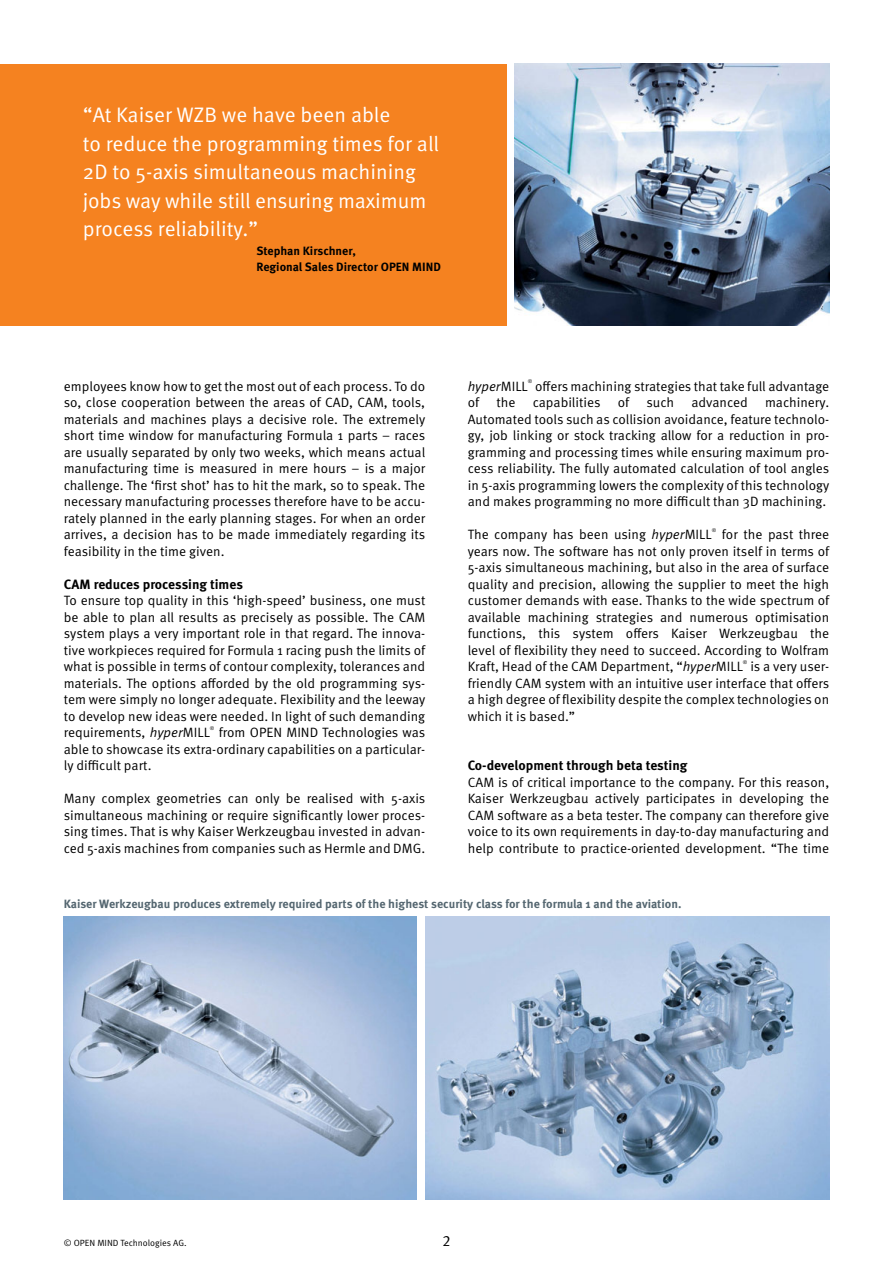
<style>
.page{position:relative;width:893px;height:1263px;background:#fff}
.page>*{position:absolute;margin:0;border:0;box-sizing:border-box;transform-origin:0 0}
.t1{font:21px/28.5px "Meta Pro";letter-spacing:-.005em;color:#fff}
.t2{font:15px "Meta Pro";color:#000}
.t3{font:13.5px/16.5px "Meta Pro";color:#000;text-align:justify}
.t4{font:700 13.5px "Meta Pro";color:#000}
.t5{font:italic 13.5px "Meta Pro";color:#000}
.t6{font:700 12px "Meta Pro";color:#546670}
.t7{font:700 12px/16.5px "Meta Pro";color:#000}
.t8{font:9px "Meta Pro";color:#000}
.t9{font:5.25px "Meta Pro";color:#000}
.s1{font-style:italic}
.s2{font-style:normal}
</style>
<div class="page">
<img style="left:514px;top:64px;width:315px;height:261px">
<div style="left:0;top:64px;width:506px;height:261px;background:#f58220"></div>
<img style="left:425px;top:916px;width:404px;height:283px">
<img style="left:64px;top:916px;width:353px;height:283px">
<h1 class="t1" style="left:83px;top:101px;width:358px">“At Kaiser WZB we have been able<br>to reduce the programming times for all 2D to 5-axis simultaneous machining jobs way while still ensuring maximum process reliability.”</h1>
<p class="t7" style="left:256px;top:243px;width:186px">Stephan Kirschner,<br>Regional Sales Director OPEN MIND</p>
<p class="t3" style="left:64px;top:378px;width:363px">employees know how to get the most out of each process. To do so, close cooperation between the areas of CAD, CAM, tools, materials and machines plays a decisive role. The extremely short time window for manufacturing Formula 1 parts – races are usually separated by only two weeks, which means actual manufacturing time is measured in mere hours – is a major challenge. The ‘first shot’ has to hit the mark, so to speak. The necessary manufacturing processes therefore have to be accu&shy;rately planned in the early planning stages. For when an order arrives, a decision has to be made immediately regarding its feasibility in the time given.</p>
<p class="t4" style="left:64px;top:575px;width:181px">CAM reduces processing times</p>
<p class="t3" style="left:64px;top:592px;width:363px">To ensure top quality in this ‘high-speed’ business, one must be able to plan all results as precisely as possible. The CAM system plays a very important role in that regard. The innova&shy;tive workpieces required for Formula 1 racing push the limits of what is possible in terms of contour complexity, tolerances and materials. The options afforded by the old programming sys&shy;tem were simply no longer adequate. Flexibility and the leeway to develop new ideas were needed. In light of such demanding requirements, <span class="s1">hyper</span>MILL</p>
<p class="t9" style="left:210px;top:725px;width:6px">®</p>
<p class="t3" style="left:64px;top:724px;width:363px;text-indent:155px">from OPEN MIND Technologies was able to showcase its extra-ordinary capabilities on a particular&shy;ly difficult part.</p>
<p class="t3" style="left:64px;top:790px;width:363px">Many complex geometries can only be realised with 5-axis simultaneous machining or require significantly lower proces&shy;sing times. That is why Kaiser Werkzeugbau invested in advan&shy;ced 5-axis machines from companies such as Hermle and DMG.</p>
<p class="t5" style="left:468px;top:378px;width:62px">hyper<span class="s2">MILL</span></p>
<p class="t9" style="left:528px;top:378px;width:6px">®</p>
<p class="t3" style="left:535px;top:378px;width:296px">offers machining strategies that take full advantage</p>
<p class="t3" style="left:468px;top:394px;width:13px">of</p>
<p class="t3" style="left:496px;top:394px;width:21px">the</p>
<p class="t3" style="left:533px;top:394px;width:69px">capabilities</p>
<p class="t3" style="left:618px;top:394px;width:13px">of</p>
<p class="t3" style="left:646px;top:394px;width:29px">such</p>
<p class="t3" style="left:691px;top:394px;width:58px">advanced</p>
<p class="t3" style="left:468px;top:394px;width:363px;text-indent:297px">machinery.<br>Automated tools such as collision avoidance, feature technolo&shy;gy, job linking or stock tracking allow for a reduction in pro&shy;gramming and processing times while ensuring maximum pro&shy;cess reliability. The fully automated calculation of tool angles in 5-axis programming lowers the complexity of this technology and makes programming no more difficult than 3D machining.</p>
<p class="t3" style="left:468px;top:526px;width:245px">The company has been using <span class="s1">hyper</span>MILL</p>
<p class="t9" style="left:712px;top:527px;width:6px">®</p>
<p class="t3" style="left:468px;top:526px;width:363px;text-indent:254px">for the past three years now. The software has not only proven itself in terms of 5-axis simultaneous machining, but also in the area of surface quality and precision, allowing the supplier to meet the high customer demands with ease. Thanks to the wide spectrum of available machining strategies and numerous optimisation functions, this system offers Kaiser Werkzeugbau the level of flexibility they need to succeed. According to Wolfram Kraft, Head of the CAM Department, “<span class="s1">hyper</span>MILL</p>
<p class="t9" style="left:743px;top:659px;width:6px">®</p>
<p class="t3" style="left:468px;top:658px;width:363px;text-indent:283px">is a very user&shy;friendly CAM system with an intuitive user interface that offers a high degree of flexibility despite the complex technologies on which it is based.”</p>
<p class="t4" style="left:468px;top:757px;width:221px">Co-development through beta testing</p>
<p class="t3" style="left:468px;top:774px;width:363px">CAM is of critical importance to the company. For this reason, Kaiser Werkzeugbau actively participates in developing the CAM software as a beta tester. The company can therefore give voice to its own requirements in day-to-day manufacturing and help contribute to practice-oriented development. “The time</p>
<p class="t6" style="left:64px;top:897px;width:619px">Kaiser Werkzeugbau produces extremely required parts of the highest security class for the formula 1 and the aviation.</p>
<p class="t8" style="left:64px;top:1237px;width:124px">© OPEN MIND Technologies AG.</p>
<p class="t2" style="left:442px;top:1232px;width:9px">2</p>
</div>
